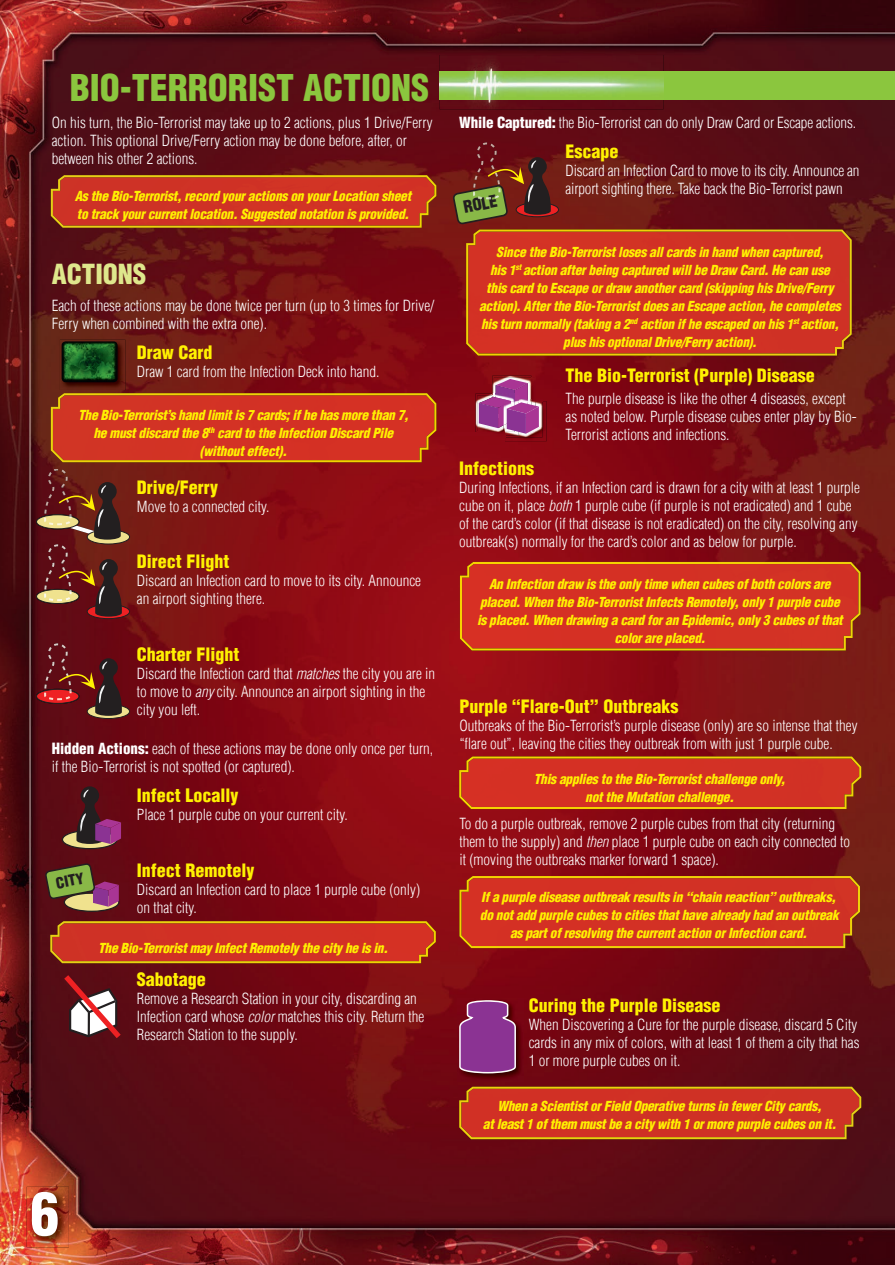
<style>
.page{position:relative;width:895px;height:1265px;background:#fff}
.page>*{position:absolute;margin:0;border:0;box-sizing:border-box;transform-origin:0 0}
.t1{font:900 condensed 57.6px "Helvetica";color:#fff}
.t2{font:900 condensed 36px "Helvetica";color:#8bc63e}
.t3{font:900 condensed 27px "Helvetica";color:#dee78c}
.t4{font:700 18.15px "Helvetica";color:#fff}
.t5{font:900 condensed 18px "Helvetica";color:#fff101}
.t6{font:900 condensed 16.5px "Helvetica";color:#231f20}
.t7{font:300 condensed 15px/18px "Helvetica";color:#fff}
.t8{font:900 condensed 15px "Helvetica";color:#231f20}
.t9{font:italic 900 condensed 13.5px/18px "Helvetica";letter-spacing:-.02em;color:#fff101;text-align:center}
.s1{font-style:italic}
.s2{font-weight:900}
</style>
<div class="page">
<img style="left:0;top:0;width:894px;height:1264px">
<div style="left:439px;top:71px;width:455px;height:29px;background:#8bc63e"></div>
<div style="left:439px;top:55px;width:224px;height:54px;background:#5b0c16"></div>
<img style="left:439px;top:71px;width:224px;height:29px">
<img style="left:51px;top:175px;width:385px;height:53px">
<img style="left:51px;top:393px;width:385px;height:69px">
<img style="left:50px;top:921px;width:386px;height:42px">
<div style="left:466px;top:229px;width:385px;height:126px;background:#d13125"></div>
<img style="left:459px;top:1086px;width:402px;height:53px">
<img style="left:459px;top:756px;width:402px;height:53px">
<img style="left:459px;top:876px;width:400px;height:72px">
<img style="left:460px;top:562px;width:400px;height:88px">
<img style="left:457px;top:998px;width:66px;height:83px">
<svg style="left:459px;top:1000px;width:57px;height:73px;background:#913f8d"></svg>
<img style="left:44px;top:469px;width:27px;height:13px">
<svg style="left:36px;top:482px;width:94px;height:62px;background:#6e382a"></svg>
<img style="left:44px;top:544px;width:27px;height:15px">
<svg style="left:36px;top:559px;width:94px;height:60px;background:#6a2b24"></svg>
<img style="left:44px;top:643px;width:27px;height:15px">
<svg style="left:36px;top:658px;width:94px;height:60px;background:#691f1f"></svg>
<svg style="left:62px;top:786px;width:59px;height:63px;background:#652835"></svg>
<svg style="left:64px;top:975px;width:57px;height:63px"></svg>
<img style="left:60px;top:340px;width:65px;height:50px">
<svg style="left:62px;top:341px;width:56px;height:41px;background:#185320"></svg>
<svg style="left:45px;top:863px;width:74px;height:48px;background:#836648"></svg>
<img style="left:473px;top:142px;width:27px;height:15px">
<svg style="left:453px;top:157px;width:106px;height:67px;background:#6f3e23"></svg>
<img style="left:492px;top:375px;width:39px;height:4px">
<img style="left:475px;top:393px;width:4px;height:39px">
<img style="left:505px;top:401px;width:41px;height:40px">
<svg style="left:479px;top:379px;width:63px;height:58px;background:#a64f86"></svg>
<img style="left:27px;top:1186px;width:42px;height:61px">
<h2 class="t2" style="left:70px;top:65px;width:361px">BIO-TERRORIST ACTIONS</h2>
<p class="t7" style="left:52px;top:113px;width:382px">On his turn, the Bio-Terrorist may take up to 2 actions, plus 1 Drive/Ferry action. This optional Drive/Ferry action may be done before, after, or between his other 2 actions.</p>
<p class="t9" style="left:75px;top:187px;width:338px;text-align:left">As the Bio-Terrorist, record your actions on your Location sheet to track your current location. Suggested notation is provided.</p>
<h3 class="t3" style="left:52px;top:258px;width:96px">ACTIONS</h3>
<p class="t7" style="left:52px;top:296px;width:384px">Each of these actions may be done twice per turn (up to 3 times for Drive/<br>Ferry when combined with the extra one).</p>
<p class="t5" style="left:137px;top:341px;width:77px">Draw Card</p>
<p class="t7" style="left:137px;top:362px;width:244px">Draw 1 card from the Infection Deck into hand.</p>
<p class="t9" style="left:78px;top:405px;width:332px">The Bio-Terrorist’s hand limit is 7 cards; if he has more than 7, he must discard the 8<sup>th</sup> card to the Infection Discard Pile (without effect).</p>
<p class="t5" style="left:137px;top:476px;width:83px">Drive/Ferry</p>
<p class="t7" style="left:137px;top:497px;width:134px">Move to a connected city.</p>
<p class="t5" style="left:137px;top:550px;width:94px">Direct Flight</p>
<p class="t7" style="left:137px;top:571px;width:286px">Discard an Infection card to move to its city. Announce an airport sighting there.</p>
<p class="t5" style="left:137px;top:643px;width:104px">Charter Flight</p>
<p class="t7" style="left:137px;top:664px;width:300px">Discard the Infection card that <span class="s1">matches</span> the city you are in to move to <span class="s1">any</span> city. Announce an airport sighting in the city you left.</p>
<p class="t7" style="left:52px;top:739px;width:383px"><span class="s2">Hidden Actions:</span> each of these actions may be done only once per turn, if the Bio-Terrorist is not spotted (or captured).</p>
<p class="t5" style="left:137px;top:784px;width:103px">Infect Locally</p>
<p class="t7" style="left:137px;top:805px;width:212px">Place 1 purple cube on your current city.</p>
<p class="t4" style="left:282px;top:812px;width:43px">CITY</p>
<p class="t8" style="left:54px;top:874px;width:30px;rotate:-11deg">CITY</p>
<p class="t5" style="left:137px;top:859px;width:119px">Infect Remotely</p>
<p class="t7" style="left:137px;top:880px;width:285px">Discard an Infection card to place 1 purple cube (only) on that city.</p>
<p class="t9" style="left:98px;top:938px;width:291px">The Bio-Terrorist may Infect Remotely the city he is in.</p>
<p class="t5" style="left:137px;top:968px;width:70px">Sabotage</p>
<p class="t7" style="left:137px;top:989px;width:289px">Remove a Research Station in your city, discarding an<br>Infection card whose <span class="s1">color</span> matches this city. Return the<br>Research Station to the supply.</p>
<h1 class="t1" style="left:30px;top:1177px;width:30px">6</h1>
<p class="t7" style="left:459px;top:113px;width:398px"><span class="s2">While Captured:</span> the Bio-Terrorist can do only Draw Card or Escape actions.</p>
<p class="t5" style="left:565px;top:140px;width:54px">Escape</p>
<p class="t7" style="left:565px;top:161px;width:295px">Discard an Infection Card to move to its city. Announce an airport sighting there. Take back the Bio-Terrorist pawn</p>
<p class="t6" style="left:461px;top:197px;width:35px;rotate:-11deg">ROLE</p>
<p class="t9" style="left:479px;top:242px;width:363px">Since the Bio-Terrorist loses all cards in hand when captured,<br>his 1<sup>st</sup> action after being captured will be Draw Card. He can use this card to Escape or draw another card (skipping his Drive/Ferry action). After the Bio-Terrorist does an Escape action, he completes his turn normally (taking a 2<sup>nd</sup> action if he escaped on his 1<sup>st</sup> action, plus his optional Drive/Ferry action).</p>
<p class="t5" style="left:565px;top:364px;width:251px">The Bio-Terrorist (Purple) Disease</p>
<p class="t7" style="left:565px;top:389px;width:292px">The purple disease is like the other 4 diseases, except as noted below. Purple disease cubes enter play by Bio-<br>Terrorist actions and infections.</p>
<p class="t5" style="left:459px;top:457px;width:76px">Infections</p>
<p class="t7" style="left:459px;top:478px;width:402px">During Infections, if an Infection card is drawn for a city with at least 1 purple cube on it, place <span class="s1">both</span> 1 purple cube (if purple is not eradicated) and 1 cube of the card’s color (if that disease is not eradicated) on the city, resolving any outbreak(s) normally for the card’s color and as below for purple.</p>
<p class="t9" style="left:477px;top:575px;width:367px">An Infection draw is the only time when cubes of both colors are placed. When the Bio-Terrorist Infects Remotely, only 1 purple cube is placed. When drawing a card for an Epidemic, only 3 cubes of that color are placed.</p>
<p class="t5" style="left:459px;top:694px;width:220px">Purple “Flare-Out” Outbreaks</p>
<p class="t7" style="left:459px;top:716px;width:399px">Outbreaks of the Bio-Terrorist’s purple disease (only) are so intense that they “flare out”, leaving the cities they outbreak from with just 1 purple cube.</p>
<p class="t9" style="left:533px;top:769px;width:253px">This applies to the Bio-Terrorist challenge only, not the Mutation challenge.</p>
<p class="t7" style="left:459px;top:814px;width:392px">To do a purple outbreak, remove 2 purple cubes from that city (returning them to the supply) and <span class="s1">then</span> place 1 purple cube on each city connected to it (moving the outbreaks marker forward 1 space).</p>
<p class="t9" style="left:480px;top:887px;width:360px">If a purple disease outbreak results in “chain reaction” outbreaks, do not add purple cubes to cities that have already had an outbreak as part of resolving the current action or Infection card.</p>
<p class="t5" style="left:528px;top:993px;width:193px">Curing the Purple Disease</p>
<p class="t7" style="left:528px;top:1015px;width:332px">When Discovering a Cure for the purple disease, discard 5 City cards in any mix of colors, with at least 1 of them a city that has<br>1 or more purple cubes on it.</p>
<p class="t9" style="left:483px;top:1096px;width:355px">When a Scientist or Field Operative turns in fewer City cards,<br>at least 1 of them must be a city with 1 or more purple cubes on it.</p>
</div>
